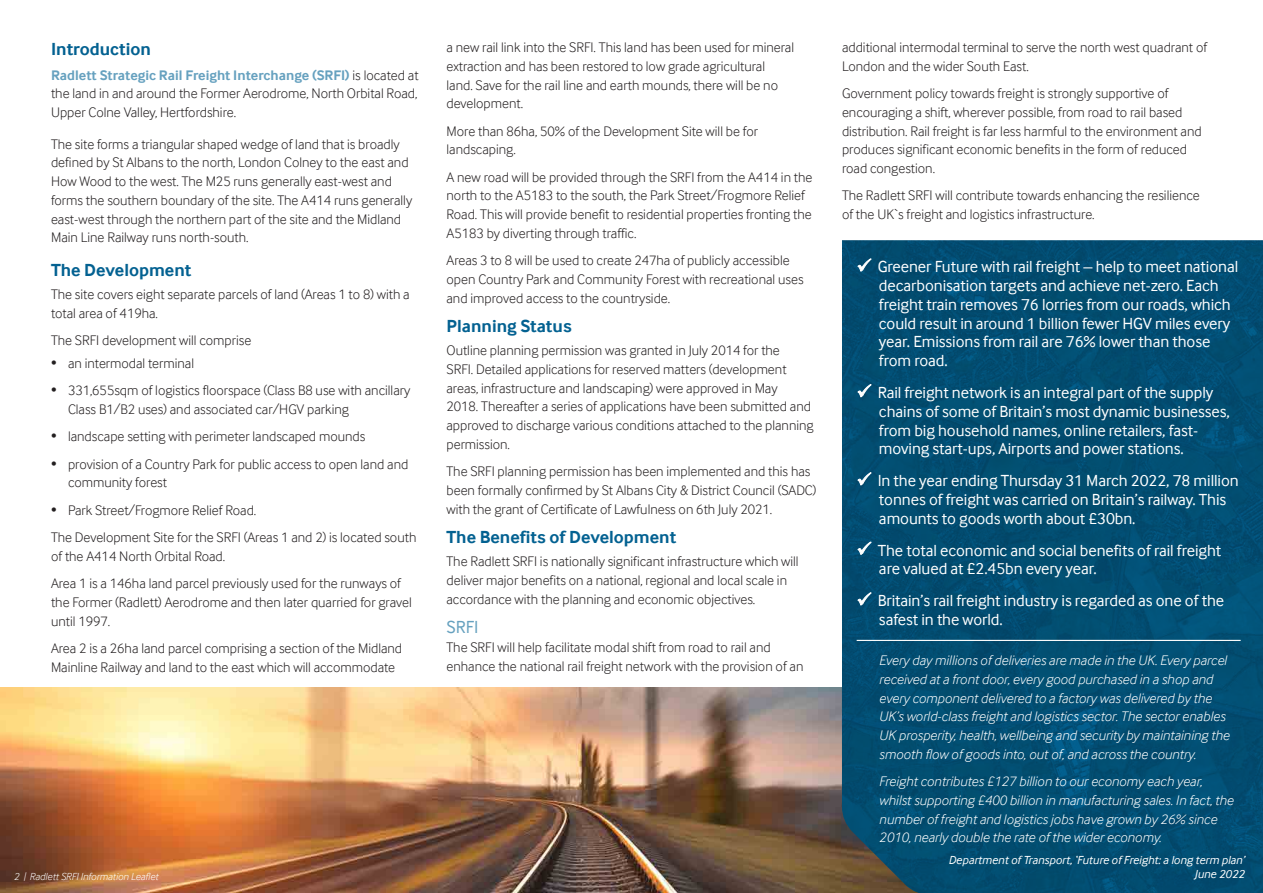
<style>
.page{position:relative;width:1263px;height:893px;background:#fff}
.page>*{position:absolute;margin:0;border:0;box-sizing:border-box;transform-origin:0 0}
._05_Subheading{font:700 18px "Inter Face";color:#036191}
._07_Body_Text{font:700 18px "Inter Face";color:#036191}
.sub_sub{font:18px "Inter Face";color:#66a1bf}
._07_Body_Text-2{font:16.5px/18.8px "Inter Face";letter-spacing:-.005em;color:#fff}
._07_Body_Text-3{font:300 14.25px/18.8px "Inter Face";color:#231f20}
._07_Body_Text-4{font:italic 300 14.25px/18.8px "Inter Face";color:#fff}
._07_Body_Text-5{font:italic 12px "Inter Face";color:#fff}
.t1{font:italic 300 10.5px "Inter Face";color:#fff}
.s1{font-weight:700;color:#66a1bf}
</style>
<div class="page">
<img style="left:0;top:688px;width:842px;height:205px">
<img style="left:842px;top:240px;width:421px;height:653px">
<svg style="left:857px;top:258px;width:15px;height:14px"></svg>
<svg style="left:857px;top:384px;width:15px;height:14px"></svg>
<svg style="left:857px;top:472px;width:15px;height:14px"></svg>
<svg style="left:857px;top:541px;width:15px;height:14px"></svg>
<svg style="left:857px;top:592px;width:15px;height:14px"></svg>
<hr style="left:857px;top:640px;width:384px;height:1px;background:#fff">
<p class="_07_Body_Text" style="left:51px;top:38px;width:101px">Introduction</p>
<p class="_07_Body_Text-3" style="left:51px;top:65px;width:369px;text-align:justify"><span class="s1">Radlett Strategic Rail Freight Interchange (SRFI)</span> is located at the land in and around the Former Aerodrome, North Orbital Road, Upper Colne Valley, Hertfordshire.</p>
<p class="_07_Body_Text-3" style="left:51px;top:134px;width:363px">The site forms a triangular shaped wedge of land that is broadly defined by St Albans to the north, London Colney to the east and How Wood to the west. The M25 runs generally east-west and forms the southern boundary of the site. The A414 runs generally east-west through the northern part of the site and the Midland Main Line Railway runs north-south.</p>
<p class="_05_Subheading" style="left:51px;top:260px;width:142px">The Development</p>
<p class="_07_Body_Text-3" style="left:51px;top:285px;width:360px">The site covers eight separate parcels of land (Areas 1 to 8) with a total area of 419ha.</p>
<p class="_07_Body_Text-3" style="left:51px;top:331px;width:202px">The SRFI development will comprise</p>
<p class="_07_Body_Text-3" style="left:51px;top:354px;width:145px">• an intermodal terminal</p>
<p class="_07_Body_Text-3" style="left:68px;top:381px;width:344px;text-indent:-17px">• 331,655sqm of logistics floorspace (Class B8 use with ancillary<br>Class B1/B2 uses) and associated car/HGV parking</p>
<p class="_07_Body_Text-3" style="left:51px;top:427px;width:316px">• landscape setting with perimeter landscaped mounds</p>
<p class="_07_Body_Text-3" style="left:68px;top:455px;width:342px;text-indent:-17px">• provision of a Country Park for public access to open land and community forest</p>
<p class="_07_Body_Text-3" style="left:51px;top:501px;width:207px">• Park Street/Frogmore Relief Road.</p>
<p class="_07_Body_Text-3" style="left:51px;top:528px;width:367px">The Development Site for the SRFI (Areas 1 and 2) is located south of the A414 North Orbital Road.</p>
<p class="_07_Body_Text-3" style="left:51px;top:574px;width:362px">Area 1 is a 146ha land parcel previously used for the runways of the Former (Radlett) Aerodrome and then later quarried for gravel until 1997.</p>
<p class="_07_Body_Text-3" style="left:51px;top:639px;width:353px">Area 2 is a 26ha land parcel comprising a section of the Midland<br>Mainline Railway and land to the east which will accommodate</p>
<p class="t1" style="left:14px;top:871px;width:146px">2 | Radlett SRFI Information Leaflet</p>
<p class="_07_Body_Text-3" style="left:446px;top:38px;width:349px">a new rail link into the SRFI. This land has been used for mineral extraction and has been restored to low grade agricultural land. Save for the rail line and earth mounds, there will be no development.</p>
<p class="_07_Body_Text-3" style="left:446px;top:121px;width:313px">More than 86ha, 50% of the Development Site will be for landscaping.</p>
<p class="_07_Body_Text-3" style="left:446px;top:167px;width:367px">A new road will be provided through the SRFI from the A414 in the north to the A5183 to the south, the Park Street/Frogmore Relief Road. This will provide benefit to residential properties fronting the A5183 by diverting through traffic.</p>
<p class="_07_Body_Text-3" style="left:446px;top:251px;width:358px">Areas 3 to 8 will be used to create 247ha of publicly accessible open Country Park and Community Forest with recreational uses and improved access to the countryside.</p>
<p class="_05_Subheading" style="left:446px;top:316px;width:127px">Planning Status</p>
<p class="_07_Body_Text-3" style="left:446px;top:341px;width:369px">Outline planning permission was granted in July 2014 for the<br>SRFI. Detailed applications for reserved matters (development areas, infrastructure and landscaping) were approved in May<br>2018. Thereafter a series of applications have been submitted and approved to discharge various conditions attached to the planning permission.</p>
<p class="_07_Body_Text-3" style="left:446px;top:462px;width:371px">The SRFI planning permission has been implemented and this has been formally confirmed by St Albans City &amp; District Council (SADC) with the grant of Certificate of Lawfulness on 6th July 2021.</p>
<p class="_05_Subheading" style="left:446px;top:527px;width:231px">The Benefits of Development</p>
<p class="_07_Body_Text-3" style="left:446px;top:552px;width:354px">The Radlett SRFI is nationally significant infrastructure which will deliver major benefits on a national, regional and local scale in accordance with the planning and economic objectives.</p>
<p class="sub_sub" style="left:446px;top:617px;width:33px">SRFI</p>
<p class="_07_Body_Text-3" style="left:446px;top:638px;width:358px">The SRFI will help facilitate modal shift from road to rail and enhance the national rail freight network with the provision of an</p>
<p class="_07_Body_Text-3" style="left:842px;top:38px;width:367px">additional intermodal terminal to serve the north west quadrant of<br>London and the wider South East.</p>
<p class="_07_Body_Text-3" style="left:842px;top:84px;width:361px">Government policy towards freight is strongly supportive of encouraging a shift, wherever possible, from road to rail based distribution. Rail freight is far less harmful to the environment and produces significant economic benefits in the form of reduced road congestion.</p>
<p class="_07_Body_Text-3" style="left:842px;top:186px;width:359px">The Radlett SRFI will contribute towards enhancing the resilience of the UK`s freight and logistics infrastructure.</p>
<p class="_07_Body_Text-2" style="left:878px;top:257px;width:362px">Greener Future with rail freight – help to meet national decarbonisation targets and achieve net-zero. Each freight train removes 76 lorries from our roads, which could result in around 1 billion fewer HGV miles every year. Emissions from rail are 76% lower than those from road.</p>
<p class="_07_Body_Text-2" style="left:878px;top:383px;width:354px">Rail freight network is an integral part of the supply chains of some of Britain’s most dynamic businesses, from big household names, online retailers, fast&shy;moving start-ups, Airports and power stations.</p>
<p class="_07_Body_Text-2" style="left:878px;top:471px;width:363px">In the year ending Thursday 31 March 2022, 78 million tonnes of freight was carried on Britain’s railway. This amounts to goods worth about £30bn.</p>
<p class="_07_Body_Text-2" style="left:878px;top:541px;width:345px">The total economic and social benefits of rail freight are valued at £2.45bn every year.</p>
<p class="_07_Body_Text-2" style="left:878px;top:591px;width:348px">Britain’s rail freight industry is regarded as one of the safest in the world.</p>
<p class="_07_Body_Text-4" style="left:879px;top:651px;width:352px">Every day millions of deliveries are made in the UK. Every parcel received at a front door, every good purchased in a shop and every component delivered to a factory was delivered by the UK’s world-class freight and logistics sector. The sector enables UK prosperity, health, wellbeing and security by maintaining the smooth flow of goods into, out of, and across the country.</p>
<p class="_07_Body_Text-4" style="left:879px;top:772px;width:356px">Freight contributes £127 billion to our economy each year, whilst supporting £400 billion in manufacturing sales. In fact, the number of freight and logistics jobs have grown by 26% since 2010, nearly double the rate of the wider economy.</p>
<p class="_07_Body_Text-5" style="left:948px;top:853px;width:298px">Department of Transport, ‘Future of Freight: a long term plan’</p>
<p class="_07_Body_Text-5" style="left:1194px;top:867px;width:52px">June 2022</p>
</div>
